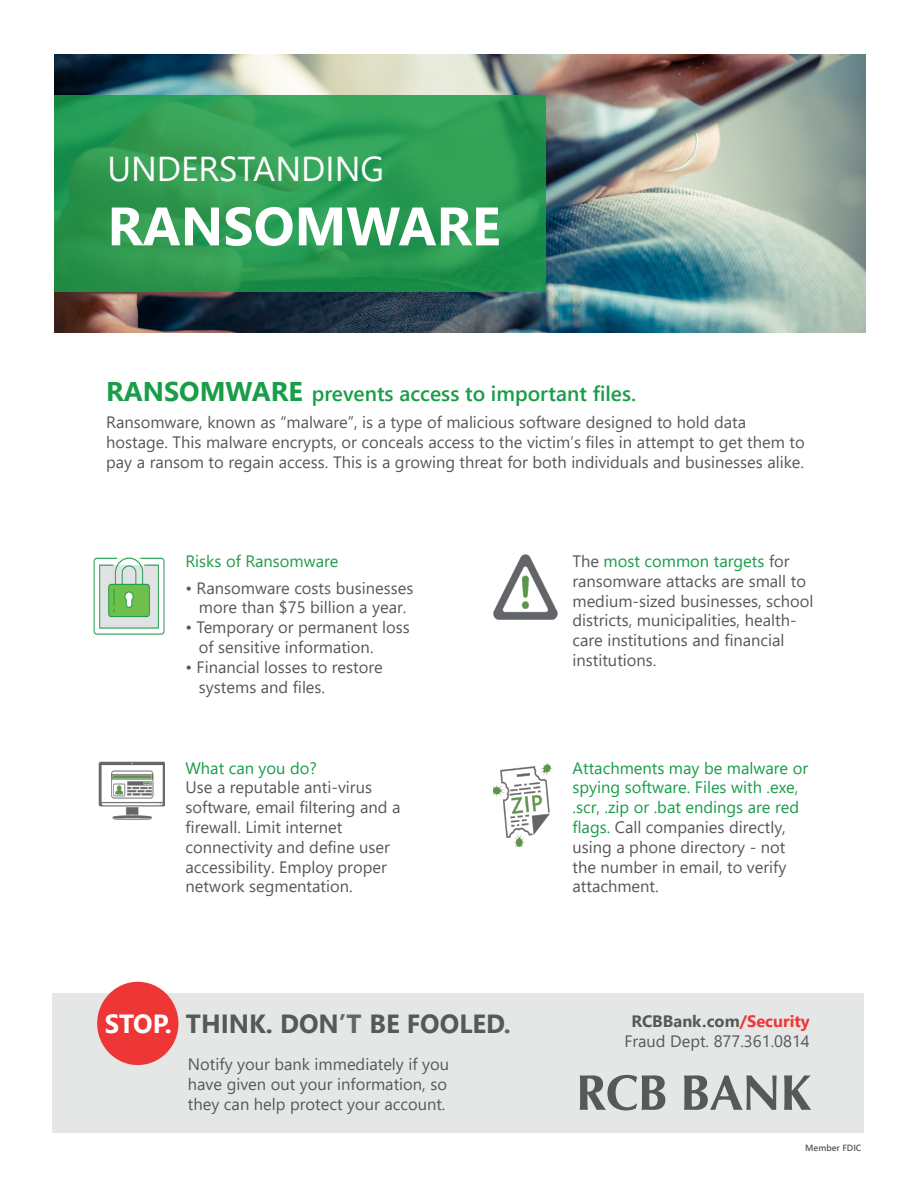
<style>
.page{position:relative;width:918px;height:1188px;background:#fff}
.page>*{position:absolute;margin:0;border:0;box-sizing:border-box;transform-origin:0 0}
.t1{font:700 54px "Segoe UI";color:#fff}
.t2{font:34.5px "Segoe UI";color:#fff}
.t3{font:700 26.25px "Segoe UI";color:#57585a}
.t4{font:600 21px "Segoe UI";color:#189d48}
.t5{font:16.5px/19.8px "Segoe UI";color:#57585a}
.t6{font:16.5px/19.8px "Segoe UI";color:#189d48}
.t7{font:700 16.5px "Segoe UI";color:#57585a}
.t8{font:16.5px "Segoe UI";color:#249b47}
.t9{font:600 9px "Segoe UI";color:#57585a}
.s1{font-weight:700;font-size:27px}
.s2{color:#fff}
.s3{color:#63656a}
.s4{color:#189d48}
.s5{color:#57585a}
.s6{color:#ee3637}
</style>
<div class="page">
<div style="left:53px;top:994px;width:811px;height:139px;background:#e5e6e6"></div>
<img style="left:54px;top:54px;width:811px;height:279px">
<svg style="left:55px;top:95px;width:491px;height:196px;background:#2c9b52"></svg>
<img style="left:494px;top:555px;width:63px;height:65px">
<img style="left:493px;top:762px;width:60px;height:85px">
<img style="left:93px;top:557px;width:72px;height:77px">
<img style="left:98px;top:762px;width:67px;height:58px">
<svg style="left:97px;top:982px;width:81px;height:83px"></svg>
<svg style="left:580px;top:1075px;width:85px;height:35px"></svg>
<svg style="left:684px;top:1075px;width:93px;height:35px"></svg>
<svg style="left:784px;top:1075px;width:27px;height:35px"></svg>
<p class="t2" style="left:107px;top:136px;width:278px">UNDERSTANDING</p>
<p class="t1" style="left:107px;top:175px;width:395px">RANSOMWARE</p>
<p class="t4" style="left:106px;top:374px;width:532px"><span class="s1">RANSOMWARE</span> prevents access to important files.</p>
<p class="t5" style="left:106px;top:411px;width:700px">Ransomware, known as “malware”, is a type of malicious software designed to hold data hostage. This malware encrypts, or conceals access to the victim’s files in attempt to get them to pay a ransom to regain access. This is a growing threat for both individuals and businesses alike.</p>
<p class="t8" style="left:185px;top:546px;width:155px">Risks of Ransomware</p>
<p class="t5" style="left:185px;top:576px;width:229px;text-align:center">• Ransomware costs businesses more than $75 billion a year.</p>
<p class="t5" style="left:199px;top:616px;width:213px;text-indent:-14px">• Temporary or permanent loss of sensitive information.</p>
<p class="t5" style="left:199px;top:655px;width:185px;text-indent:-14px">• Financial losses to restore systems and files.</p>
<p class="t6" style="left:186px;top:756px;width:133px">What can you do?</p>
<p class="t5" style="left:186px;top:776px;width:188px">Use a reputable anti-virus</p>
<p class="t5" style="left:186px;top:796px;width:217px">software, email filtering and a firewall. Limit internet</p>
<p class="t5" style="left:186px;top:836px;width:206px">connectivity and define user accessibility. Employ proper</p>
<p class="t5" style="left:186px;top:875px;width:169px">network segmentation.</p>
<h3 class="t3" style="left:105px;top:999px;width:408px"><span class="s2">STOP.</span> THINK. DON<span class="s3">’T</span> BE FOOLED<span class="s3">.</span></h3>
<p class="t5" style="left:188px;top:1053px;width:263px">Notify your bank immediately if you have given out your information, so they can help protect your account.</p>
<p class="t5" style="left:572px;top:550px;width:243px">The <span class="s4">most common targets</span> for ransomware attacks are small to medium-sized businesses, school districts, municipalities, health&shy;care institutions and financial institutions.</p>
<p class="t6" style="left:572px;top:756px;width:237px">Attachments may be malware or spying software. Files with .exe, .scr, .zip or .bat endings are red flags. <span class="s5">Call companies directly, using a phone directory - not the number in email, to verify attachment.</span></p>
<p class="t7" style="left:631px;top:1006px;width:180px">RCBBank.com<span class="s6">/Security</span></p>
<p class="t5" style="left:624px;top:1030px;width:187px">Fraud Dept. 877.361.0814</p>
<p class="t9" style="left:805px;top:1139px;width:58px">Member FDIC</p>
</div>
